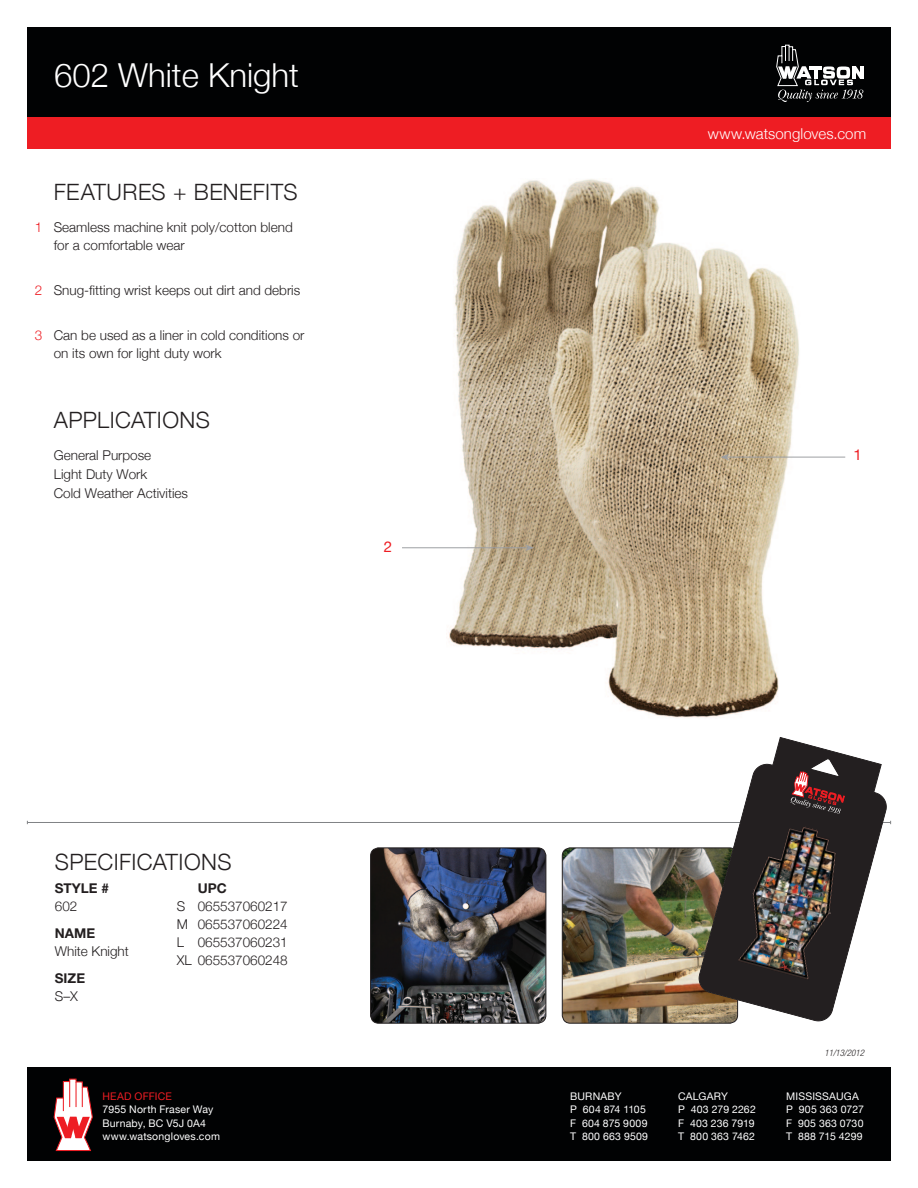
<style>
.page{position:relative;width:918px;height:1188px;background:#fff}
.page>*{position:absolute;margin:0;border:0;box-sizing:border-box;transform-origin:0 0}
.t1{font:300 33px "Helvetica Neue";color:#fff}
.Main_Heading{font:300 22.5px "Helvetica Neue";letter-spacing:.02em;color:#231f20}
.t2{font:300 15px "Helvetica Neue";letter-spacing:.005em;color:#fff}
.Glove_Numbers{font:15px "Helvetica Neue";color:#ee1d23}
.Applications{font:300 13.5px/18px "Helvetica Neue";color:#231f20}
.t3{font:700 13.5px/18px "Helvetica Neue";color:#231f20}
.t4{font:10.5px/13.5px "Helvetica Neue";letter-spacing:.02em;color:#fff}
.t5{font:10.5px "Helvetica Neue";letter-spacing:-.005em;color:#fff}
.t6{font:10.5px "Helvetica Neue";letter-spacing:.02em;color:#ee1d23}
.Modifcation_Date{font:italic 300 condensed 9px "Helvetica Neue LT Std";color:#231f20}
.s1{color:#ee1d23}
.s2{font-weight:300}
.s3{font-weight:700}
</style>
<div class="page">
<img style="left:446px;top:179px;width:356px;height:539px">
<div style="left:27px;top:27px;width:864px;height:93px;background:#010203"></div>
<div style="left:27px;top:117px;width:864px;height:31px;background:#ee1d23"></div>
<svg style="left:776px;top:45px;width:88px;height:57px"></svg>
<div style="left:27px;top:1068px;width:864px;height:93px;background:#010203"></div>
<svg style="left:53px;top:1078px;width:40px;height:73px"></svg>
<hr style="left:27px;top:822px;width:864px;height:1px;background:#808285">
<img style="left:371px;top:848px;width:175px;height:175px">
<div style="left:370px;top:848px;width:176px;height:175px;border:1px solid #231f20;border-radius:8px"></div>
<img style="left:562px;top:848px;width:174px;height:175px">
<div style="left:562px;top:848px;width:176px;height:175px;border:1px solid #231f20;border-radius:8px"></div>
<svg style="left:699px;top:737px;width:187px;height:284px"></svg>
<svg style="left:790px;top:758px;width:55px;height:56px;background:#583b3d"></svg>
<img style="left:734px;top:818px;width:117px;height:165px">
<hr style="left:402px;top:548px;width:126px;height:1px;background:#9d9fa2">
<svg style="left:525px;top:545px;width:9px;height:6px"></svg>
<hr style="left:727px;top:457px;width:118px;height:1px;background:#9d9fa2">
<svg style="left:720px;top:454px;width:9px;height:6px"></svg>
<h1 class="t1" style="left:54px;top:49px;width:247px">602 White Knight</h1>
<p class="Main_Heading" style="left:54px;top:174px;width:245px">FEATURES + BENEFITS</p>
<p class="Applications" style="left:54px;top:217px;width:241px;text-indent:-19px"><span class="s1">1</span> Seamless machine knit poly/cotton blend for a comfortable wear</p>
<p class="Applications" style="left:35px;top:280px;width:267px"><span class="s1">2</span> Snug-fitting wrist keeps out dirt and debris</p>
<p class="Applications" style="left:54px;top:325px;width:252px;text-indent:-19px"><span class="s1">3</span> Can be used as a liner in cold conditions or on its own for light duty work</p>
<p class="Main_Heading" style="left:54px;top:402px;width:158px">APPLICATIONS</p>
<p class="Applications" style="left:54px;top:445px;width:99px">General Purpose</p>
<p class="Applications" style="left:54px;top:465px;width:95px">Light Duty Work</p>
<p class="Applications" style="left:54px;top:484px;width:136px">Cold Weather Activities</p>
<p class="Glove_Numbers" style="left:384px;top:534px;width:10px">2</p>
<p class="Main_Heading" style="left:55px;top:843px;width:178px">SPECIFICATIONS</p>
<p class="t3" style="left:55px;top:879px;width:56px">STYLE #<br><span class="s2">602</span></p>
<p class="Applications" style="left:55px;top:924px;width:75px"><span class="s3">NAME<br></span>White Knight</p>
<p class="t3" style="left:55px;top:969px;width:32px">SIZE<br><span class="s2">S–X</span></p>
<p class="Applications" style="left:177px;top:879px;width:113px;text-indent:21px"><span class="s3">UPC<br></span>S 065537060217<br>M 065537060224<br>L 065537060231<br>XL 065537060248</p>
<p class="t6" style="left:103px;top:1087px;width:71px">HEAD OFFICE</p>
<p class="t4" style="left:103px;top:1102px;width:119px">7955 North Fraser Way<br>Burnaby, BC V5J 0A4 www.watsongloves.com</p>
<p class="t2" style="left:708px;top:121px;width:160px">www.watsongloves.com</p>
<p class="Glove_Numbers" style="left:854px;top:442px;width:10px">1</p>
<p class="Modifcation_Date" style="left:824px;top:1047px;width:41px">11/13/2012</p>
<p class="t4" style="left:570px;top:1088px;width:53px">BURNABY</p>
<p class="t4" style="left:678px;top:1088px;width:51px">CALGARY</p>
<p class="t4" style="left:786px;top:1088px;width:74px">MISSISSAUGA</p>
<p class="t5" style="left:570px;top:1100px;width:77px">P 604 874 1105</p>
<p class="t4" style="left:678px;top:1102px;width:79px">P 403 279 2262</p>
<p class="t4" style="left:786px;top:1102px;width:79px">P 905 363 0727</p>
<p class="t4" style="left:570px;top:1115px;width:79px">F 604 875 9009</p>
<p class="t4" style="left:678px;top:1115px;width:78px">F 403 236 7919</p>
<p class="t4" style="left:786px;top:1115px;width:79px">F 905 363 0730</p>
<p class="t4" style="left:570px;top:1129px;width:79px">T 800 663 9509</p>
<p class="t4" style="left:678px;top:1129px;width:78px">T 800 363 7462</p>
<p class="t4" style="left:786px;top:1129px;width:78px">T 888 715 4299</p>
</div>
